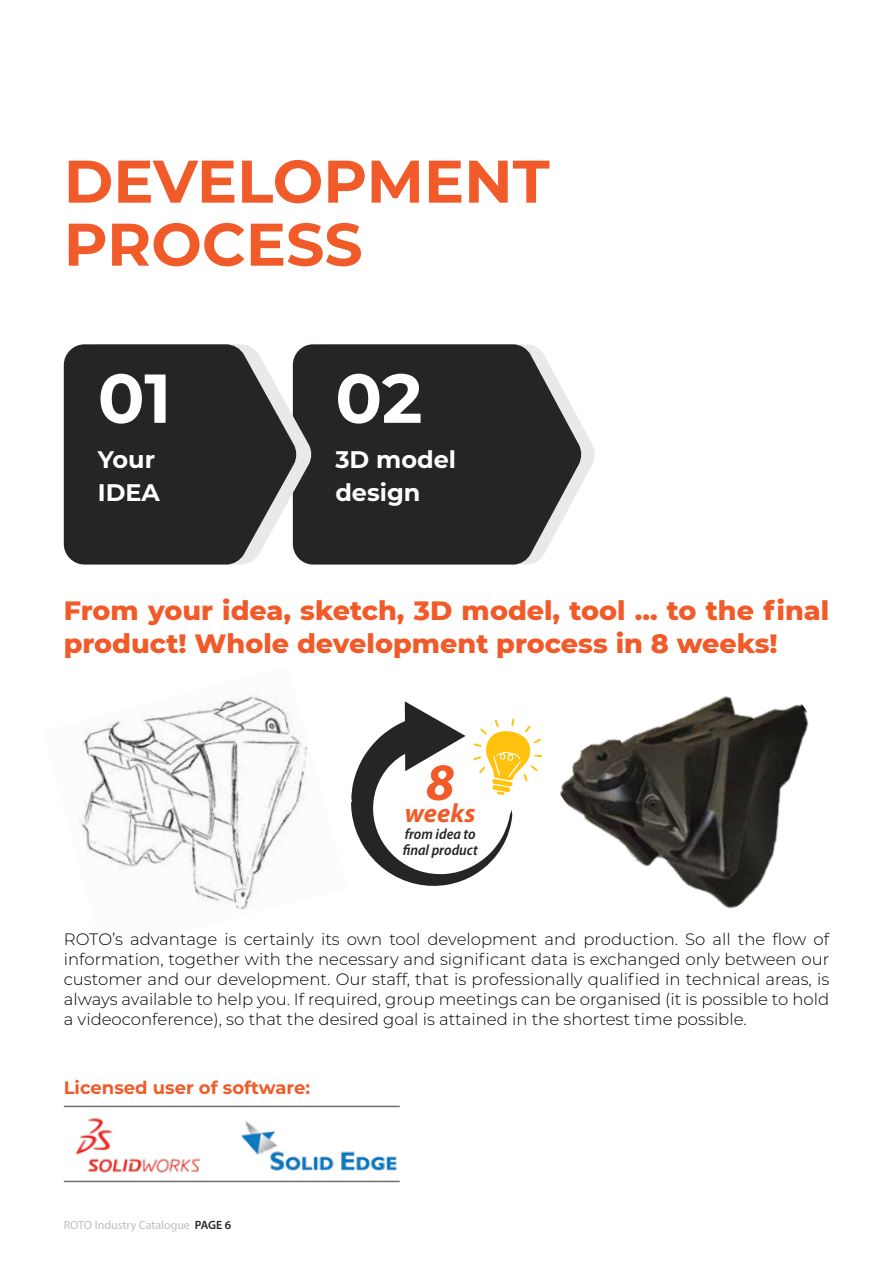
<style>
.page{position:relative;width:893px;height:1263px;background:#fff}
.page>*{position:absolute;margin:0;border:0;box-sizing:border-box;transform-origin:0 0}
.t1{font:700 69px "Montserrat";color:#fff}
.t2{font:700 60px/63px "Montserrat";color:#f15a29}
.t3{font:800 27px/32.4px "Montserrat";color:#f15a29}
.t4{font:italic 700 26.4px "Myriad Pro";color:#f15a29}
.t5{font:700 24px/33px "Montserrat";color:#fff}
.t6{font:700 18px "Montserrat";color:#f15a29}
.t7{font:300 16.5px/19.8px "Montserrat";color:#000;text-align:justify}
.t8{font:italic 600 semi-condensed 15.15px/16.4px "Myriad Pro";color:#272524}
.t9{font:12px "Myriad Pro";color:#bcbec0}
.s1{font-weight:600;color:#272524}
</style>
<div class="page">
<img style="left:79px;top:696px;width:229px;height:214px">
<img style="left:560px;top:696px;width:249px;height:213px">
<svg style="left:582px;top:426px;width:13px;height:57px"></svg>
<svg style="left:312px;top:344px;width:270px;height:220px;background:#3b3a39"></svg>
<svg style="left:297px;top:344px;width:15px;height:220px;background:#494847"></svg>
<svg style="left:64px;top:344px;width:233px;height:220px;background:#3e3d3c"></svg>
<hr style="left:64px;top:1181px;width:336px;height:1px;background:#6d6e71">
<hr style="left:64px;top:1106px;width:336px;height:1px;background:#6d6e71">
<svg style="left:351px;top:701px;width:191px;height:185px"></svg>
<img style="left:241px;top:1121px;width:156px;height:50px">
<img style="left:76px;top:1118px;width:124px;height:55px">
<h2 class="t2" style="left:64px;top:147px;width:487px">DEVELOPMENT<br>PROCESS</h2>
<h1 class="t1" style="left:98px;top:349px;width:75px">01</h1>
<h3 class="t5" style="left:98px;top:442px;width:64px">Your<br>IDEA</h3>
<h1 class="t1" style="left:335px;top:349px;width:89px">02</h1>
<h3 class="t5" style="left:335px;top:442px;width:122px">3D model design</h3>
<h3 class="t3" style="left:64px;top:593px;width:767px">From your idea, sketch, 3D model, tool ... to the final product! Whole development process in 8 weeks!</h3>
<h3 class="t4" style="left:405px;top:796px;width:72px"><sup>8</sup>weeks</h3>
<p class="t8" style="left:403px;top:825px;width:76px">from idea to final product</p>
<p class="t7" style="left:64px;top:929px;width:767px">ROTO’s advantage is certainly its own tool development and production. So all the flow of information, together with the necessary and significant data is exchanged only between our customer and our development. Our staff, that is professionally qualified in technical areas, is always available to help you. If required, group meetings can be organised (it is possible to hold a videoconference), so that the desired goal is attained in the shortest time possible.</p>
<p class="t6" style="left:64px;top:1074px;width:248px">Licensed user of software:</p>
<p class="t9" style="left:64px;top:1217px;width:169px">ROTO Industry Catalogue <span class="s1">PAGE 6</span></p>
</div>
